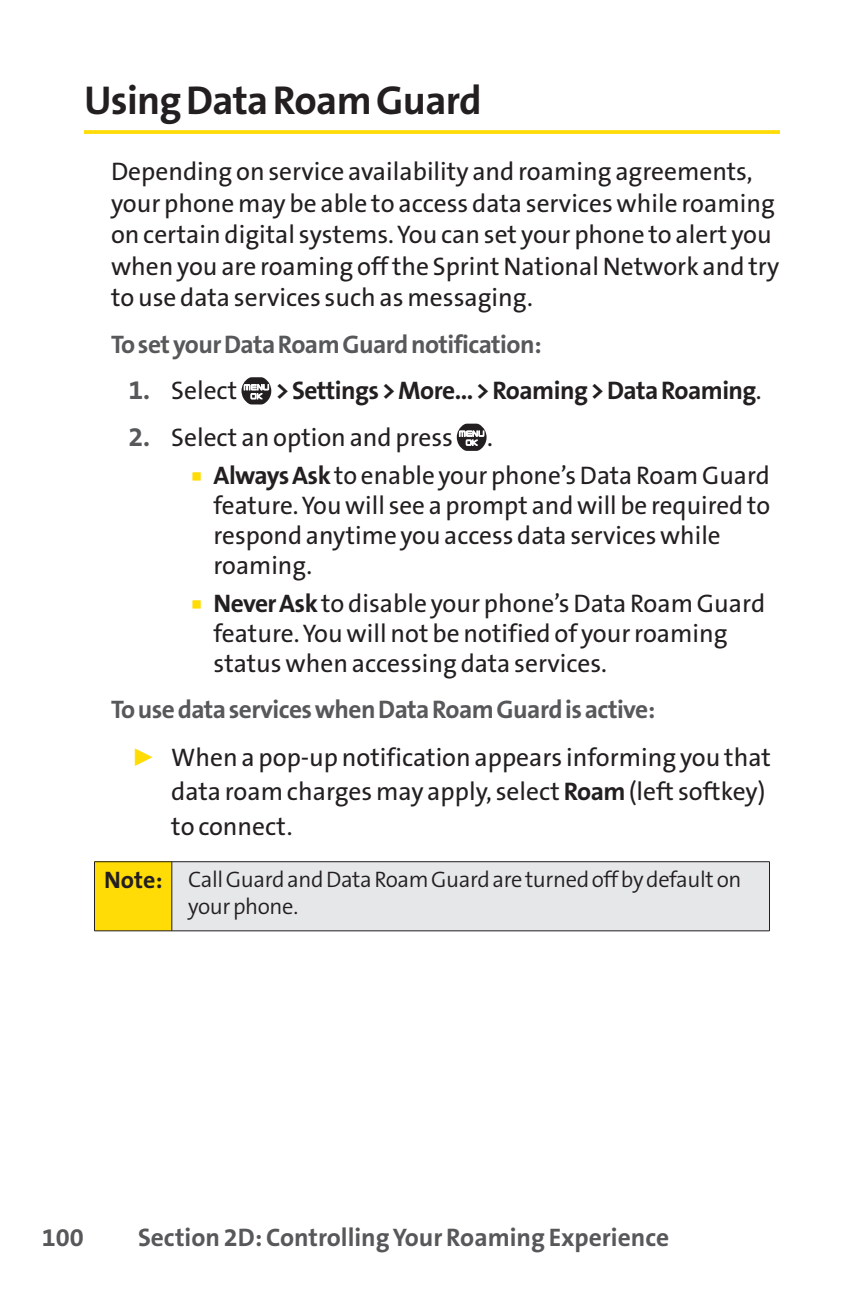
<style>
.page{position:relative;width:864px;height:1296px;background:#fff}
.page>*{position:absolute;margin:0;border:0;box-sizing:border-box;transform-origin:0 0}
.t1{font:700 40.5px "The Sans B7";letter-spacing:-.015em;color:#231f20}
.t2{font:25.5px/31.5px "The Sans B5 Plain";color:#231f20}
.t3{font:700 25.5px "The Sans B7";letter-spacing:-.02em;color:#57585a}
.t4{font:700 25.5px "The Sans B7";color:#57585a}
.t5{font:700 25.5px "The Sans B7";letter-spacing:-.02em;color:#231f20}
.t6{font:300 22.5px/27px "The Sans B4";letter-spacing:-.015em;color:#231f20}
.s1{font-family:"The Sans B7";font-weight:700;font-size:27px;color:#57585a}
.s2{font-family:"The Sans B5 Plain";font-weight:400}
.s3{font-family:"The Sans B7";font-weight:700}
.s4{font-family:"The Sans B7";font-weight:700;font-size:24px}
</style>
<div class="page">
<svg style="left:84px;top:130px;width:696px;height:4px;background:#ffdd15"></svg>
<div style="left:94px;top:862px;width:78px;height:69px;background:#ffdc06"></div>
<div style="left:172px;top:862px;width:598px;height:69px;background:#e6e7e9"></div>
<hr style="left:94px;top:862px;width:1px;height:69px;background:#231f20">
<hr style="left:171px;top:862px;width:1px;height:69px;background:#231f20">
<hr style="left:769px;top:862px;width:1px;height:69px;background:#231f20">
<hr style="left:94px;top:861px;width:676px;height:1px;background:#231f20">
<hr style="left:94px;top:930px;width:676px;height:1px;background:#231f20">
<svg style="left:457px;top:424px;width:30px;height:27px"></svg>
<svg style="left:242px;top:377px;width:29px;height:27px"></svg>
<h1 class="t1" style="left:84px;top:79px;width:399px">Using Data Roam Guard</h1>
<p class="t2" style="left:111px;top:157px;width:670px">Depending on service availability and roaming agreements, your phone may be able to access data services while roaming on certain digital systems. You can set your phone to alert you when you are roaming off the Sprint National Network and try to use data services such as messaging.</p>
<p class="t3" style="left:111px;top:331px;width:432px">To set your Data Roam Guard notification:</p>
<p class="t2" style="left:128px;top:376px;width:110px"><span class="s1">1.</span> Select</p>
<p class="t5" style="left:275px;top:377px;width:488px">&gt;Settings &gt; More... &gt; Roaming &gt; Data Roaming<span class="s2">.</span></p>
<p class="t2" style="left:128px;top:422px;width:326px"><span class="s1">2.</span> Select an option and press</p>
<p class="t2" style="left:214px;top:419px;width:558px;line-height:38.1px;text-align:center">.<br><span class="s3">Always Ask</span>to enable your phone’s Data Roam Guard</p>
<p class="t2" style="left:214px;top:491px;width:558px;line-height:30px">feature. You will see a prompt and will be required to respond anytime you access data services while roaming.</p>
<p class="t2" style="left:214px;top:589px;width:553px;line-height:30px"><span class="s3">Never Ask</span>to disable your phone’sData Roam Guard feature. You will not be notified of your roaming status when accessing data services.</p>
<p class="t3" style="left:111px;top:696px;width:546px">Touse data services when Data Roam Guard is active:</p>
<p class="t2" style="left:171px;top:741px;width:601px;line-height:34.5px">When a pop-up notification appears informing you that data roam charges may apply, select <span class="s3">Roam</span>(left softkey) to connect.</p>
<p class="t6" style="left:188px;top:867px;width:555px;text-indent:-84px"><span class="s4">Note:</span> Call Guardand Data Roam Guard are turned off by default on your phone.</p>
<p class="t3" style="left:42px;top:1224px;width:44px">100</p>
<p class="t4" style="left:138px;top:1224px;width:533px">Section 2D: Controlling Your Roaming Experience</p>
</div>
